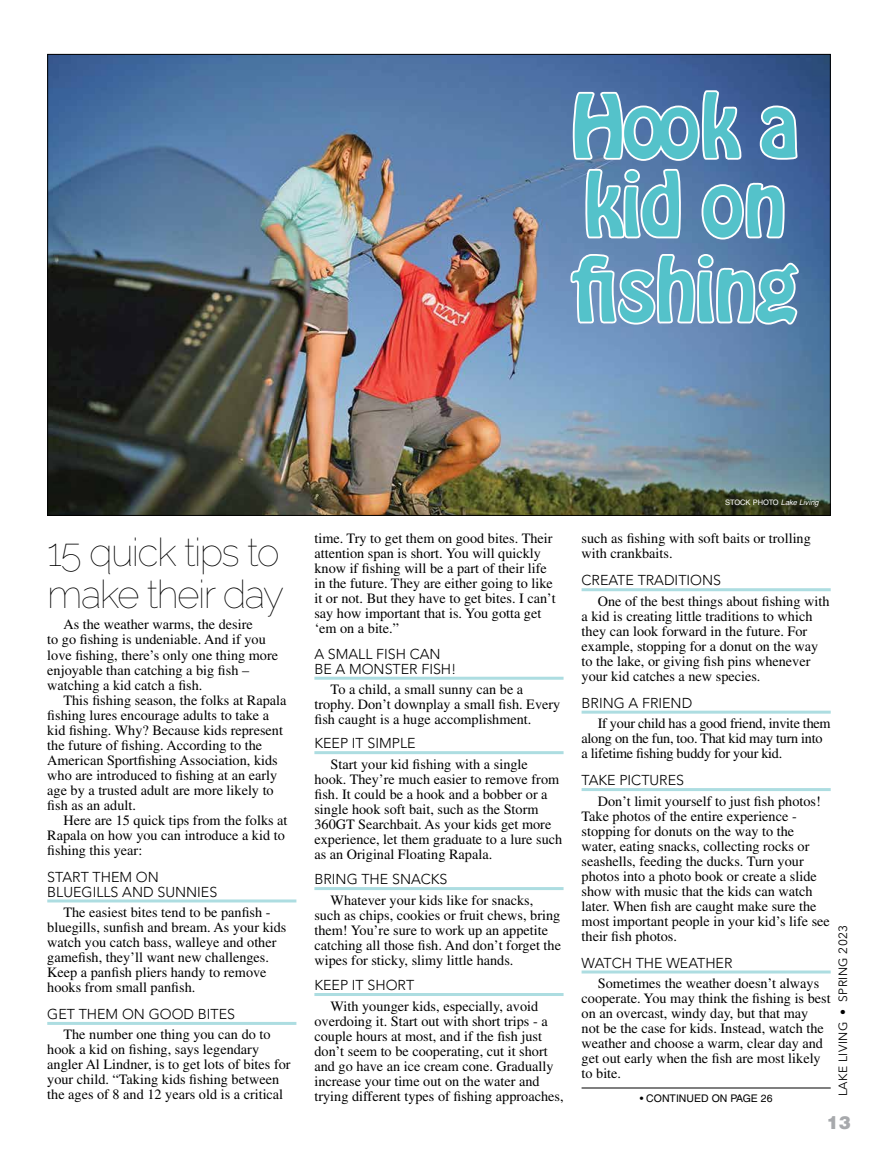
<style>
.page{position:relative;width:878px;height:1161px;background:#fff}
.page>*{position:absolute;margin:0;border:0;box-sizing:border-box;transform-origin:0 0}
.t1{font:77.1px/78.6px "Hobo";letter-spacing:-.02em;color:#54c2ca}
.t2{font:100 39px/42px "Raleway";letter-spacing:-.04em;color:#000}
.t3{font:900 18px "Helvetica";color:#a7a9ac}
.t4{font:14.25px/15px "Times";color:#000}
.t5{font:14.25px/20.4px "Times";letter-spacing:-.02em;color:#000}
.t6{font:300 14.25px/15px "Avenir";color:#000}
.t7{font:12px "Avenir Next";letter-spacing:.03em;color:#000}
.t8{font:10.5px "Helvetica";color:#000}
.t9{font:7.5px "Helvetica";color:#fff}
.s1{font-family:"Avenir";font-weight:300}
.s2{font-style:italic}
</style>
<div class="page">
<img style="left:49px;top:56px;width:779px;height:458px">
<hr style="left:47px;top:899px;width:249px;height:3px;background:#addde1">
<hr style="left:47px;top:1022px;width:249px;height:3px;background:#addde1">
<hr style="left:314px;top:677px;width:249px;height:3px;background:#addde1">
<hr style="left:314px;top:751px;width:249px;height:3px;background:#addde1">
<hr style="left:314px;top:887px;width:249px;height:3px;background:#addde1">
<hr style="left:314px;top:993px;width:249px;height:3px;background:#addde1">
<hr style="left:581px;top:588px;width:249px;height:3px;background:#addde1">
<hr style="left:581px;top:711px;width:249px;height:3px;background:#addde1">
<hr style="left:581px;top:788px;width:249px;height:3px;background:#addde1">
<hr style="left:581px;top:971px;width:249px;height:3px;background:#addde1">
<svg style="left:571px;top:88px;width:228px;height:153px"></svg>
<svg style="left:568px;top:252px;width:232px;height:74px"></svg>
<hr style="left:581px;top:1088px;width:249px;height:1px;background:#000">
<p class="t1" style="left:570px;top:86px;width:230px">Hook a kid on</p>
<p class="t1" style="left:571px;top:250px;width:228px">fishing</p>
<p class="t2" style="left:47px;top:531px;width:238px">15 quick tips to make their day</p>
<p class="t4" style="left:63px;top:617px;width:191px">As the weather warms, the desire</p>
<p class="t4" style="left:47px;top:632px;width:220px">to go fishing is undeniable. And if you</p>
<p class="t4" style="left:47px;top:647px;width:232px">love fishing, there’s only one thing more</p>
<p class="t4" style="left:47px;top:662px;width:203px">enjoyable than catching a big fish –</p>
<p class="t4" style="left:47px;top:677px;width:157px">watching a kid catch a fish.</p>
<p class="t4" style="left:63px;top:692px;width:224px">This fishing season, the folks at Rapala</p>
<p class="t4" style="left:47px;top:707px;width:223px">fishing lures encourage adults to take a</p>
<p class="t4" style="left:47px;top:722px;width:237px">kid fishing. Why? Because kids represent</p>
<p class="t4" style="left:47px;top:737px;width:216px">the future of fishing. According to the</p>
<p class="t4" style="left:47px;top:752px;width:232px">American Sportfishing Association, kids</p>
<p class="t4" style="left:47px;top:767px;width:231px">who are introduced to fishing at an early</p>
<p class="t4" style="left:47px;top:782px;width:228px">age by a trusted adult are more likely to</p>
<p class="t4" style="left:47px;top:797px;width:90px">fish as an adult.</p>
<p class="t4" style="left:63px;top:812px;width:225px">Here are 15 quick tips from the folks at</p>
<p class="t4" style="left:47px;top:827px;width:239px">Rapala on how you can introduce a kid to</p>
<p class="t4" style="left:47px;top:842px;width:97px">fishing this year:</p>
<p class="t6" style="left:47px;top:869px;width:172px">START THEM ON<br>BLUEGILLS AND SUNNIES</p>
<p class="t4" style="left:47px;top:905px;width:241px;text-indent:16px">The easiest bites tend to be panfish - bluegills, sunfish and bream. As your kids watch you catch bass, walleye and other gamefish, they’ll want new challenges.<br>Keep a panfish pliers handy to remove hooks from small panfish.</p>
<p class="t4" style="left:63px;top:1004px;width:208px;line-height:20.4px;text-indent:-16px"><span class="s1">GET THEM ON GOOD BITES<br></span>The number one thing you can do to</p>
<p class="t4" style="left:47px;top:1042px;width:245px">hook a kid on fishing, says legendary angler Al Lindner, is to get lots of bites for your child. “Taking kids fishing between the ages of 8 and 12 years old is a critical</p>
<p class="t4" style="left:314px;top:531px;width:243px">time. Try to get them on good bites. Their attention span is short. You will quickly know if fishing will be a part of their life in the future. They are either going to like it or not. But they have to get bites. I can’t say how important that is. You gotta get ‘em on a bite.”</p>
<p class="t6" style="left:314px;top:646px;width:144px">A SMALL FISH CAN<br>BE A MONSTER FISH!</p>
<p class="t4" style="left:314px;top:682px;width:247px;text-indent:16px">To a child, a small sunny can be a trophy. Don’t downplay a small fish. Every fish caught is a huge accomplishment.</p>
<p class="t4" style="left:330px;top:733px;width:199px;line-height:20.4px;text-indent:-16px"><span class="s1">KEEP IT SIMPLE<br></span>Start your kid fishing with a single</p>
<p class="t4" style="left:314px;top:771px;width:249px">hook. They’re much easier to remove from fish. It could be a hook and a bobber or a single hook soft bait, such as the Storm 360GT Searchbait. As your kids get more experience, let them graduate to a lure such as an Original Floating Rapala.</p>
<p class="t4" style="left:330px;top:869px;width:204px;line-height:20.4px;text-indent:-16px"><span class="s1">BRING THE SNACKS<br></span>Whatever your kids like for snacks,</p>
<p class="t4" style="left:314px;top:907px;width:248px">such as chips, cookies or fruit chews, bring them! You’re sure to work up an appetite catching all those fish. And don’t forget the wipes for sticky, slimy little hands.</p>
<p class="t4" style="left:330px;top:975px;width:209px;line-height:20.4px;text-indent:-16px"><span class="s1">KEEP IT SHORT<br></span>With younger kids, especially, avoid</p>
<p class="t4" style="left:314px;top:1013px;width:251px">overdoing it. Start out with short trips - a couple hours at most, and if the fish just don’t seem to be cooperating, cut it short and go have an ice cream cone. Gradually increase your time out on the water and trying different types of fishing approaches,</p>
<p class="t9" style="left:725px;top:498px;width:95px">STOCK PHOTO <span class="s2">Lake Living</span></p>
<p class="t4" style="left:581px;top:531px;width:231px">such as fishing with soft baits or trolling with crankbaits.</p>
<p class="t4" style="left:597px;top:570px;width:233px;line-height:20.4px;text-indent:-16px"><span class="s1">CREATE TRADITIONS<br></span>One of the best things about fishing with</p>
<p class="t4" style="left:581px;top:608px;width:238px">a kid is creating little traditions to which they can look forward in the future. For example, stopping for a donut on the way to the lake, or giving fish pins whenever your kid catches a new species.</p>
<p class="t5" style="left:597px;top:693px;width:234px;text-indent:-16px"><span class="s1">BRING A FRIEND<br></span>If your child has a good friend, invite them</p>
<p class="t5" style="left:581px;top:731px;width:242px;line-height:15px">along on the fun, too. That kid may turn into a lifetime fishing buddy for your kid.</p>
<p class="t4" style="left:597px;top:770px;width:225px;line-height:20.4px;text-indent:-16px"><span class="s1">TAKE PICTURES<br></span>Don’t limit yourself to just fish photos!</p>
<p class="t4" style="left:581px;top:808px;width:250px">Take photos of the entire experience - stopping for donuts on the way to the water, eating snacks, collecting rocks or seashells, feeding the ducks. Turn your photos into a photo book or create a slide show with music that the kids can watch later. When fish are caught make sure the most important people in your kid’s life see their fish photos.</p>
<p class="t4" style="left:597px;top:953px;width:223px;line-height:20.4px;text-indent:-16px"><span class="s1">WATCH THE WEATHER<br></span>Sometimes the weather doesn’t always</p>
<p class="t4" style="left:581px;top:991px;width:250px">cooperate. You may think the fishing is best on an overcast, windy day, but that may<br>not be the case for kids. Instead, watch the weather and choose a warm, clear day and get out early when the fish are most likely to bite.</p>
<p class="t7" style="left:832px;top:1096px;width:173px;rotate:-90deg">LAKE LIVING • SPRING 2023</p>
<p class="t3" style="left:826px;top:1110px;width:26px">13</p>
<p class="t8" style="left:639px;top:1092px;width:134px">• CONTINUED ON PAGE 26</p>
</div>
